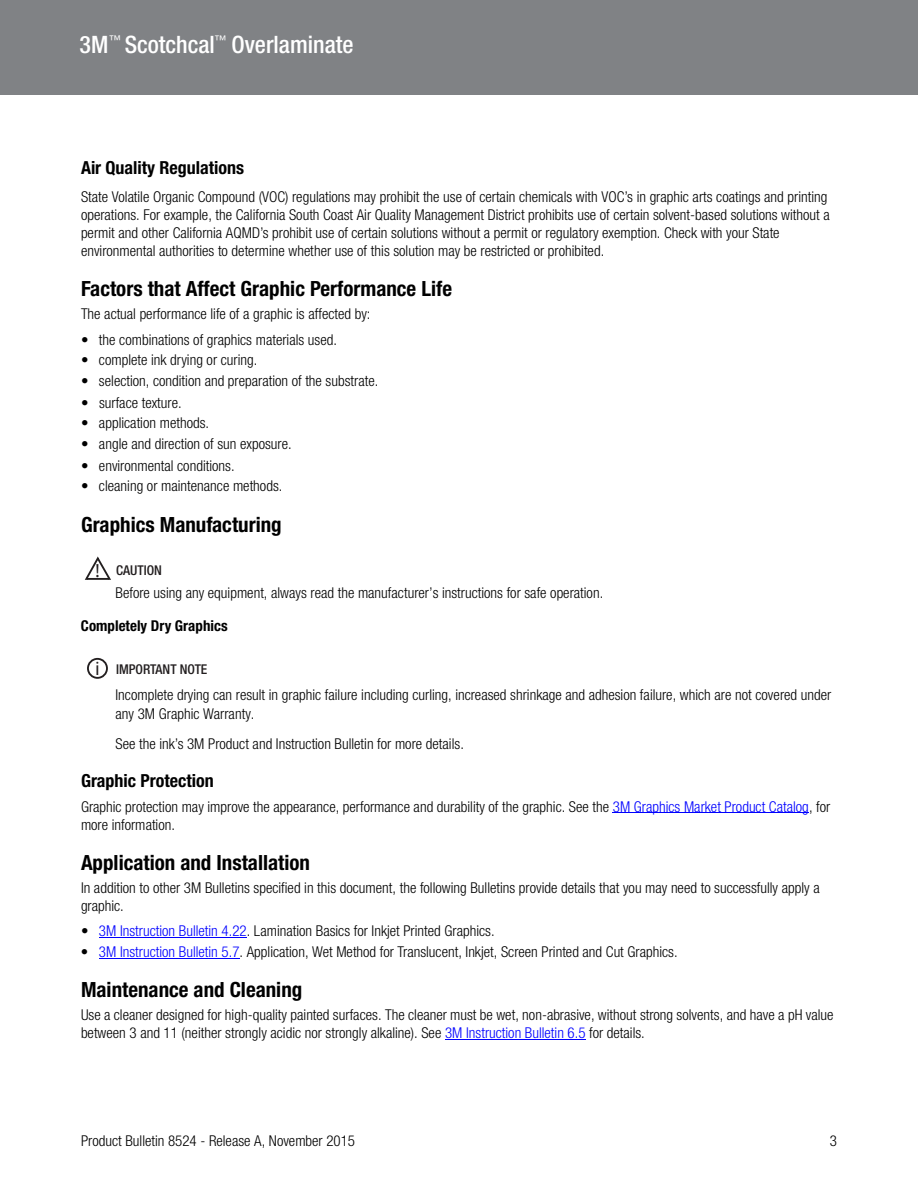
<style>
.page{position:relative;width:918px;height:1188px;background:#fff}
.page>*{position:absolute;margin:0;border:0;box-sizing:border-box;transform-origin:0 0}
.t1{font:500 condensed 24px "Helvetica Neue LT Std";color:#fff}
.t2{font:700 condensed 21px "Helvetica Neue LT Std";color:#000}
.t3{font:700 condensed 18px "Helvetica Neue LT Std";color:#000}
.t4{font:300 condensed 15px/18px "Helvetica Neue LT Std";color:#000}
.t5{font:700 condensed 15px "Helvetica Neue LT Std";color:#000}
.t6{font:500 condensed 13.5px "Helvetica Neue LT Std";color:#231f20}
.t7{font:condensed 12px "Helvetica Neue LT Std";color:#fff}
.s1{font-family:"Droid Sans";font-weight:400;font-stretch:normal;font-size:18px}
.s2{color:#00f}
</style>
<div class="page">
<div style="left:0;top:0;width:918px;height:94px;background:#808285"></div>
<svg style="left:84px;top:556px;width:27px;height:24px"></svg>
<div style="left:87px;top:658px;width:21px;height:21px;border:2px solid #231f20;border-radius:50%"></div>
<hr style="left:613px;top:813px;width:196px;height:1px;background:#00f">
<hr style="left:99px;top:937px;width:148px;height:1px;background:#00f">
<hr style="left:99px;top:958px;width:141px;height:1px;background:#00f">
<hr style="left:445px;top:1039px;width:141px;height:1px;background:#00f">
<h1 class="t1" style="left:125px;top:36px;width:92px">Scotchcal</h1>
<p class="t7" style="left:215px;top:35px;width:13px">™</p>
<h1 class="t1" style="left:80px;top:36px;width:30px">3M</h1>
<h1 class="t1" style="left:231px;top:36px;width:124px">Overlaminate</h1>
<p class="t3" style="left:81px;top:161px;width:165px">Air Quality Regulations</p>
<p class="t4" style="left:81px;top:189px;width:750px">State Volatile Organic Compound (VOC) regulations may prohibit the use of certain chemicals with VOC’s in graphic arts coatings and printing operations. For example, the California South Coast Air Quality Management District prohibits use of certain solvent-based solutions without a permit and other California AQMD’s prohibit use of certain solutions without a permit or regulatory exemption. Check with your State environmental authorities to determine whether use of this solution may be restricted or prohibited.</p>
<h2 class="t2" style="left:81px;top:281px;width:373px">Factors that Affect Graphic Performance Life</h2>
<p class="t4" style="left:81px;top:306px;width:291px">The actual performance life of a graphic is affected by:</p>
<p class="t4" style="left:81px;top:332px;width:258px">• the combinations of graphics materials used.</p>
<p class="t4" style="left:81px;top:352px;width:178px">• complete ink drying or curing.</p>
<p class="t4" style="left:81px;top:373px;width:299px">• selection, condition and preparation of the substrate.</p>
<p class="t4" style="left:81px;top:395px;width:102px">• surface texture.</p>
<p class="t4" style="left:81px;top:415px;width:130px">• application methods.</p>
<p class="t4" style="left:81px;top:436px;width:212px">• angle and direction of sun exposure.</p>
<p class="t4" style="left:81px;top:458px;width:155px">• environmental conditions.</p>
<p class="t4" style="left:81px;top:478px;width:203px">• cleaning or maintenance methods.</p>
<h2 class="t2" style="left:81px;top:516px;width:202px">Graphics Manufacturing</h2>
<p class="t6" style="left:95px;top:565px;width:68px"><span class="s1">!</span> CAUTION</p>
<p class="t4" style="left:116px;top:585px;width:489px">Before using any equipment, always read the manufacturer’s instructions for safe operation.</p>
<p class="t5" style="left:81px;top:621px;width:148px">Completely Dry Graphics</p>
<p class="t6" style="left:95px;top:664px;width:114px"><span class="s1">i</span> IMPORTANT NOTE</p>
<p class="t4" style="left:116px;top:686px;width:717px;line-height:19px">Incomplete drying can result in graphic failure including curling, increased shrinkage and adhesion failure, which are not covered under any 3M Graphic Warranty.</p>
<p class="t4" style="left:116px;top:736px;width:350px">See the ink’s 3M Product and Instruction Bulletin for more details.</p>
<p class="t3" style="left:81px;top:774px;width:134px">Graphic Protection</p>
<p class="t4" style="left:81px;top:799px;width:751px">Graphic protection may improve the appearance, performance and durability of the graphic. See the <span class="s2">3M Graphics Market Product Catalog</span>, for more information.</p>
<h2 class="t2" style="left:81px;top:855px;width:231px">Application and Installation</h2>
<p class="t4" style="left:81px;top:880px;width:740px">In addition to other 3M Bulletins specified in this document, the following Bulletins provide details that you may need to successfully apply a graphic.</p>
<p class="t4" style="left:81px;top:923px;width:415px">• <span class="s2">3M Instruction Bulletin 4.22</span>. Lamination Basics for Inkjet Printed Graphics.</p>
<p class="t4" style="left:81px;top:944px;width:598px">• <span class="s2">3M Instruction Bulletin 5.7</span>. Application, Wet Method for Translucent, Inkjet, Screen Printed and Cut Graphics.</p>
<h2 class="t2" style="left:81px;top:982px;width:223px">Maintenance and Cleaning</h2>
<p class="t4" style="left:81px;top:1007px;width:754px">Use a cleaner designed for high-quality painted surfaces. The cleaner must be wet, non-abrasive, without strong solvents, and have a pH value between 3 and 11 (neither strongly acidic nor strongly alkaline). See <span class="s2">3M Instruction Bulletin 6.5</span> for details.</p>
<p class="t4" style="left:81px;top:1133px;width:276px">Product Bulletin 8524 - Release A, November 2015</p>
<p class="t4" style="left:830px;top:1133px;width:9px">3</p>
</div>
